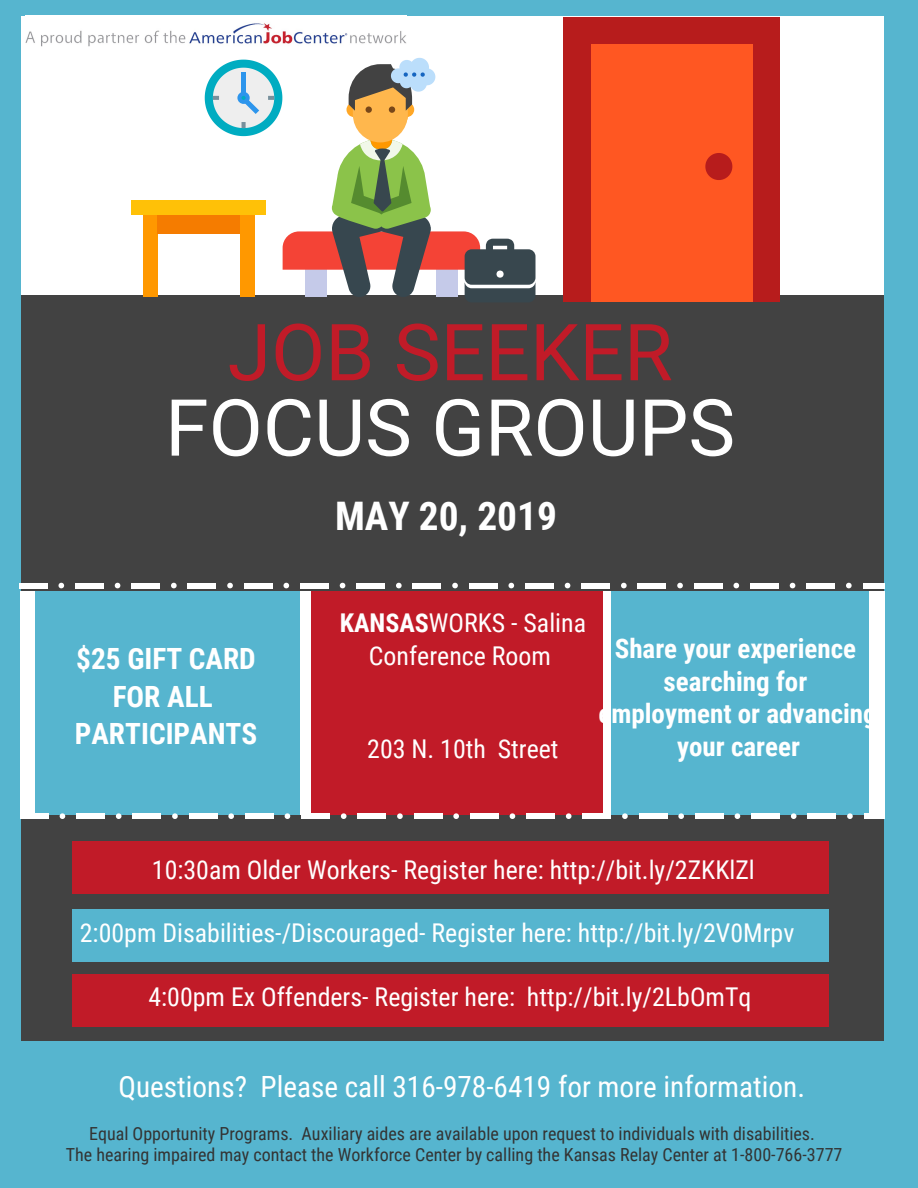
<style>
.page{position:relative;width:918px;height:1188px;background:#56b5cf}
.page>*{position:absolute;margin:0;border:0;box-sizing:border-box;transform-origin:0 0}
.t1{font:78.75px "Roboto";color:#fff}
.t2{font:78.75px "Roboto";color:#c11b28}
.t3{font:700 39.3px "Roboto Condensed";color:#fff}
.t4{font:29.25px "Roboto Condensed";color:#fff}
.t5{font:700 29.25px/37.2px "Roboto Condensed";color:#fff;text-align:center}
.t6{font:700 27px/32.7px "Roboto Condensed";color:#fff;text-align:center}
.t7{font:25.8px/32.7px "Roboto Condensed";color:#fff;text-align:center}
.t8{font:18px/21.3px "Roboto Condensed";color:#333;text-align:center}
.s1{font-weight:700}
</style>
<div class="page">
<div style="left:21px;top:285px;width:863px;height:859px;background:#424242"></div>
<div style="left:21px;top:16px;width:863px;height:279px;background:#fff"></div>
<div style="left:564px;top:18px;width:216px;height:284px;background:#b71c1c"></div>
<div style="left:591px;top:45px;width:162px;height:257px;background:#ff5722"></div>
<svg style="left:705px;top:153px;width:27px;height:27px"></svg>
<div style="left:131px;top:200px;width:135px;height:15px;background:#ffc107"></div>
<div style="left:143px;top:215px;width:14px;height:82px;background:#ff9800"></div>
<div style="left:157px;top:215px;width:83px;height:19px;background:#f57c00"></div>
<svg style="left:205px;top:58px;width:331px;height:244px"></svg>
<div style="left:72px;top:841px;width:756px;height:53px;background:#c11b28"></div>
<div style="left:20px;top:591px;width:864px;height:223px;background:#fff"></div>
<div style="left:72px;top:909px;width:756px;height:53px;background:#56b5cf"></div>
<div style="left:72px;top:974px;width:756px;height:53px;background:#c11b28"></div>
<div style="left:611px;top:591px;width:258px;height:223px;background:#56b5cf"></div>
<div style="left:35px;top:591px;width:264px;height:223px;background:#56b5cf"></div>
<div style="left:312px;top:591px;width:291px;height:223px;background:#c11b28"></div>
<div style="left:20px;top:813px;width:28px;height:6px;background:#fff"></div>
<div style="left:77px;top:813px;width:28px;height:6px;background:#fff"></div>
<div style="left:133px;top:813px;width:28px;height:6px;background:#fff"></div>
<div style="left:189px;top:813px;width:28px;height:6px;background:#fff"></div>
<div style="left:245px;top:813px;width:28px;height:6px;background:#fff"></div>
<div style="left:302px;top:813px;width:28px;height:6px;background:#fff"></div>
<div style="left:358px;top:813px;width:28px;height:6px;background:#fff"></div>
<div style="left:414px;top:813px;width:28px;height:6px;background:#fff"></div>
<div style="left:470px;top:813px;width:28px;height:6px;background:#fff"></div>
<div style="left:527px;top:813px;width:28px;height:6px;background:#fff"></div>
<div style="left:583px;top:813px;width:28px;height:6px;background:#fff"></div>
<div style="left:639px;top:813px;width:28px;height:6px;background:#fff"></div>
<div style="left:695px;top:813px;width:28px;height:6px;background:#fff"></div>
<div style="left:752px;top:813px;width:28px;height:6px;background:#fff"></div>
<div style="left:808px;top:813px;width:28px;height:6px;background:#fff"></div>
<div style="left:864px;top:813px;width:20px;height:6px;background:#fff"></div>
<svg style="left:60px;top:813px;width:5px;height:6px"></svg>
<svg style="left:116px;top:813px;width:6px;height:6px"></svg>
<svg style="left:172px;top:813px;width:6px;height:6px"></svg>
<svg style="left:228px;top:813px;width:6px;height:6px"></svg>
<svg style="left:285px;top:813px;width:5px;height:6px"></svg>
<svg style="left:341px;top:813px;width:5px;height:6px"></svg>
<svg style="left:397px;top:813px;width:6px;height:6px"></svg>
<svg style="left:453px;top:813px;width:6px;height:6px"></svg>
<svg style="left:510px;top:813px;width:5px;height:6px"></svg>
<svg style="left:566px;top:813px;width:6px;height:6px"></svg>
<svg style="left:622px;top:813px;width:6px;height:6px"></svg>
<svg style="left:678px;top:813px;width:6px;height:6px"></svg>
<svg style="left:735px;top:813px;width:5px;height:6px"></svg>
<svg style="left:791px;top:813px;width:5px;height:6px"></svg>
<svg style="left:847px;top:813px;width:6px;height:6px"></svg>
<div style="left:19px;top:583px;width:28px;height:5px;background:#fff"></div>
<div style="left:75px;top:583px;width:29px;height:5px;background:#fff"></div>
<div style="left:132px;top:583px;width:28px;height:5px;background:#fff"></div>
<div style="left:188px;top:583px;width:28px;height:5px;background:#fff"></div>
<div style="left:244px;top:583px;width:28px;height:5px;background:#fff"></div>
<div style="left:300px;top:583px;width:29px;height:5px;background:#fff"></div>
<div style="left:357px;top:583px;width:28px;height:5px;background:#fff"></div>
<div style="left:413px;top:583px;width:28px;height:5px;background:#fff"></div>
<div style="left:469px;top:583px;width:28px;height:5px;background:#fff"></div>
<div style="left:525px;top:583px;width:29px;height:5px;background:#fff"></div>
<div style="left:582px;top:583px;width:28px;height:5px;background:#fff"></div>
<div style="left:638px;top:583px;width:28px;height:5px;background:#fff"></div>
<div style="left:694px;top:583px;width:28px;height:5px;background:#fff"></div>
<div style="left:750px;top:583px;width:29px;height:5px;background:#fff"></div>
<div style="left:807px;top:583px;width:28px;height:5px;background:#fff"></div>
<div style="left:863px;top:583px;width:21px;height:5px;background:#fff"></div>
<svg style="left:58px;top:583px;width:6px;height:5px"></svg>
<svg style="left:115px;top:583px;width:5px;height:5px"></svg>
<svg style="left:171px;top:583px;width:6px;height:5px"></svg>
<svg style="left:227px;top:583px;width:6px;height:5px"></svg>
<svg style="left:284px;top:583px;width:5px;height:5px"></svg>
<svg style="left:340px;top:583px;width:5px;height:5px"></svg>
<svg style="left:396px;top:583px;width:6px;height:5px"></svg>
<svg style="left:452px;top:583px;width:6px;height:5px"></svg>
<svg style="left:508px;top:583px;width:6px;height:5px"></svg>
<svg style="left:565px;top:583px;width:5px;height:5px"></svg>
<svg style="left:621px;top:583px;width:6px;height:5px"></svg>
<svg style="left:677px;top:583px;width:6px;height:5px"></svg>
<svg style="left:734px;top:583px;width:5px;height:5px"></svg>
<svg style="left:790px;top:583px;width:5px;height:5px"></svg>
<svg style="left:846px;top:583px;width:6px;height:5px"></svg>
<img style="left:26px;top:23px;width:380px;height:24px">
<div style="left:15px;top:1042px;width:870px;height:102px;background:#56b5cf"></div>
<h1 class="t2" style="left:228px;top:297px;width:447px">JOB SEEKER</h1>
<h1 class="t1" style="left:165px;top:372px;width:571px">FOCUS GROUPS</h1>
<p class="t5" style="left:75px;top:639px;width:184px">$25 GIFT CARD<br>FOR ALL<br>PARTICIPANTS</p>
<h2 class="t3" style="left:335px;top:488px;width:224px">MAY 20, 2019</h2>
<p class="t7" style="left:340px;top:606px;width:248px"><span class="s1">KANSAS</span>WORKS - Salina<br>Conference Room</p>
<p class="t7" style="left:367px;top:732px;width:193px">203 N. 10th Street</p>
<p class="t6" style="left:599px;top:631px;width:280px">Share your experience searching for employment or advancing your career</p>
<p class="t7" style="left:152px;top:852px;width:604px">10:30am Older Workers- Register here: http://bit.ly/2ZKKlZl</p>
<p class="t7" style="left:80px;top:915px;width:716px">2:00pm Disabilities-/Discouraged- Register here: http://bit.ly/2V0Mrpv</p>
<p class="t7" style="left:149px;top:979px;width:604px">4:00pm Ex Offenders- Register here: http://bit.ly/2LbOmTq</p>
<p class="t4" style="left:119px;top:1066px;width:688px">Questions? Please call 316-978-6419 for more information.</p>
<p class="t8" style="left:66px;top:1122px;width:778px">Equal Opportunity Programs. Auxiliary aides are available upon request to individuals with disabilities.<br>The hearing impaired may contact the Workforce Center by calling the Kansas Relay Center at 1-800-766-3777</p>
</div>
